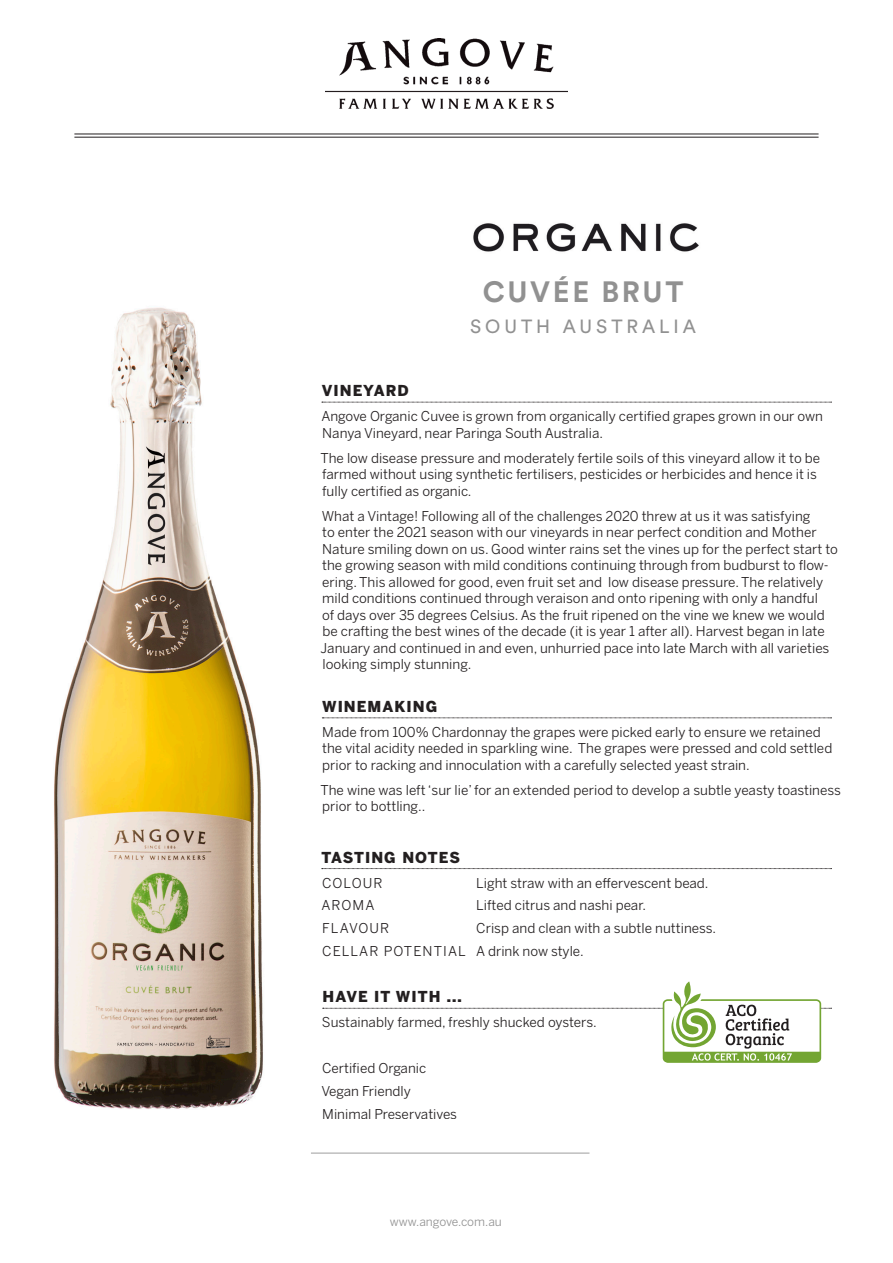
<style>
.page{position:relative;width:893px;height:1263px;background:#fff}
.page>*{position:absolute;margin:0;border:0;box-sizing:border-box;transform-origin:0 0}
.Headline{font:700 29.1px "Circular Pro";letter-spacing:.09em;color:#919191}
.Headline-2{font:18.9px "Circular Pro";letter-spacing:.21em;color:#919191}
.t1{font:900 15px "Benton Sans";letter-spacing:.07em;color:#231f20}
.t2{font:13.5px/16.5px "Benton Sans";color:#231f20}
.t3{font:13.5px "Benton Sans";letter-spacing:.075em;color:#231f20}
.Body_Copy_Tasting_No{font:12px "Benton Sans";color:#919191}
</style>
<div class="page">
<img style="left:54px;top:307px;width:209px;height:802px">
<svg style="left:322px;top:402px;width:509px;height:1px"></svg>
<svg style="left:322px;top:718px;width:509px;height:1px"></svg>
<svg style="left:322px;top:868px;width:509px;height:1px"></svg>
<img style="left:473px;top:223px;width:226px;height:29px">
<img style="left:325px;top:38px;width:243px;height:71px">
<hr style="left:311px;top:1152px;width:278px;height:2px;background:#bebebe">
<hr style="left:74px;top:137px;width:745px;height:1px;background:#231f20">
<hr style="left:74px;top:134px;width:745px;height:1px;background:#231f20">
<svg style="left:323px;top:981px;width:508px;height:82px"></svg>
<p class="Headline" style="left:483px;top:271px;width:202px">CUVÉE BRUT</p>
<p class="Headline-2" style="left:470px;top:314px;width:227px">SOUTH AUSTRALIA</p>
<p class="t1" style="left:322px;top:382px;width:89px">VINEYARD</p>
<p class="t2" style="left:321px;top:408px;width:503px">Angove Organic Cuvee is grown from organically certified grapes grown in our own<br>Nanya Vineyard, near Paringa South Australia.</p>
<p class="t2" style="left:320px;top:449px;width:501px">The low disease pressure and moderately fertile soils of this vineyard allow it to be farmed without using synthetic fertilisers, pesticides or herbicides and hence it is fully certified as organic.</p>
<p class="t2" style="left:321px;top:507px;width:519px">What a Vintage! Following all of the challenges 2020 threw at us it was satisfying<br>to enter the 2021 season with our vineyards in near perfect condition and Mother Nature smiling down on us. Good winter rains set the vines up for the perfect start to the growing season with mild conditions continuing through from budburst to flow&shy;ering. This allowed for good, even fruit set and low disease pressure. The relatively mild conditions continued through veraison and onto ripening with only a handful<br>of days over 35 degrees Celsius. As the fruit ripened on the vine we knew we would be crafting the best wines of the decade (it is year 1 after all). Harvest began in late January and continued in and even, unhurried pace into late March with all varieties looking simply stunning.</p>
<p class="t1" style="left:322px;top:697px;width:117px">WINEMAKING</p>
<p class="t2" style="left:322px;top:723px;width:512px">Made from 100% Chardonnay the grapes were picked early to ensure we retained the vital acidity needed in sparkling wine. The grapes were pressed and cold settled prior to racking and innoculation with a carefully selected yeast strain.</p>
<p class="t2" style="left:320px;top:781px;width:522px">The wine was left ‘sur lie’ for an extended period to develop a subtle yeasty toastiness prior to bottling..</p>
<p class="t1" style="left:322px;top:848px;width:140px">TASTING NOTES</p>
<p class="t2" style="left:322px;top:874px;width:62px">COLOUR</p>
<p class="t2" style="left:476px;top:874px;width:234px">Light straw with an effervescent bead.</p>
<p class="t2" style="left:321px;top:897px;width:55px">AROMA</p>
<p class="t2" style="left:476px;top:897px;width:171px">Lifted citrus and nashi pear.</p>
<p class="t3" style="left:322px;top:920px;width:68px">FLAVOUR</p>
<p class="t2" style="left:322px;top:917px;width:395px;line-height:23px;text-indent:154px">Crisp and clean with a subtle nuttiness.<br>CELLAR POTENTIAL A drink now style.</p>
<p class="t1" style="left:322px;top:988px;width:141px">HAVE IT WITH ...</p>
<p class="t2" style="left:322px;top:1014px;width:276px">Sustainably farmed, freshly shucked oysters.</p>
<p class="t2" style="left:322px;top:1056px;width:137px;line-height:23px">Certified Organic<br>Vegan Friendly<br>Minimal Preservatives</p>
<p class="Body_Copy_Tasting_No" style="left:390px;top:1215px;width:114px">www.angove.com.au</p>
</div>
